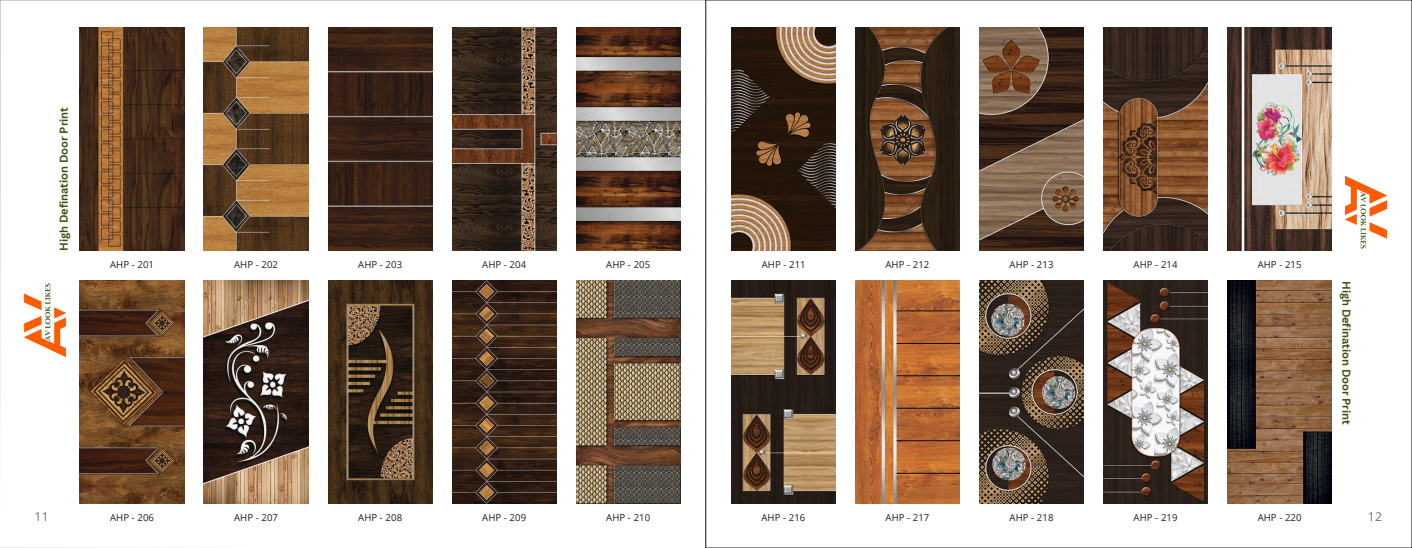
<style>
.page{position:relative;width:1412px;height:548px;background:#fff}
.page>*{position:absolute;margin:0;border:0;box-sizing:border-box;transform-origin:0 0}
.t1{font:12.25px "Open Sans";color:#6d6e70}
.t2{font:700 11.03px "Canva Sans";color:#3c5310}
.t3{font:9.62px "Open Sans";letter-spacing:.005em;color:#231f20}
</style>
<div class="page">
<svg style="left:0;top:0;width:705px;height:548px"></svg>
<img style="left:576px;top:281px;width:104px;height:223px">
<img style="left:452px;top:281px;width:104px;height:223px">
<img style="left:328px;top:281px;width:104px;height:223px">
<img style="left:204px;top:281px;width:104px;height:223px">
<img style="left:80px;top:281px;width:104px;height:223px">
<img style="left:576px;top:28px;width:104px;height:223px">
<img style="left:452px;top:28px;width:104px;height:223px">
<img style="left:204px;top:28px;width:104px;height:223px">
<img style="left:80px;top:28px;width:104px;height:223px">
<img style="left:328px;top:28px;width:104px;height:223px">
<img style="left:979px;top:28px;width:104px;height:223px">
<img style="left:1103px;top:28px;width:104px;height:223px">
<img style="left:855px;top:28px;width:104px;height:223px">
<img style="left:731px;top:28px;width:104px;height:223px">
<img style="left:855px;top:281px;width:104px;height:223px">
<img style="left:731px;top:281px;width:104px;height:223px">
<img style="left:979px;top:281px;width:104px;height:223px">
<img style="left:1103px;top:281px;width:104px;height:223px">
<img style="left:1227px;top:281px;width:104px;height:223px">
<img style="left:1227px;top:28px;width:104px;height:223px">
<img style="left:7px;top:274px;width:77px;height:89px">
<img style="left:1327px;top:170px;width:61px;height:81px">
<p class="t2" style="left:56px;top:251px;width:145px;rotate:-90deg">High Defination Door Print</p>
<p class="t3" style="left:110px;top:258px;width:45px">AHP - 201</p>
<p class="t3" style="left:234px;top:258px;width:45px">AHP - 202</p>
<p class="t3" style="left:358px;top:258px;width:45px">AHP - 203</p>
<p class="t3" style="left:482px;top:258px;width:45px">AHP - 204</p>
<p class="t3" style="left:606px;top:258px;width:45px">AHP - 205</p>
<p class="t3" style="left:762px;top:258px;width:45px">AHP - 211</p>
<p class="t3" style="left:885px;top:258px;width:45px">AHP - 212</p>
<p class="t3" style="left:1009px;top:258px;width:45px">AHP - 213</p>
<p class="t3" style="left:1133px;top:258px;width:45px">AHP - 214</p>
<p class="t3" style="left:1257px;top:258px;width:45px">AHP - 215</p>
<p class="t2" style="left:1354px;top:281px;width:145px;rotate:90deg">High Defination Door Print</p>
<p class="t1" style="left:35px;top:508px;width:16px">11</p>
<p class="t1" style="left:1368px;top:508px;width:16px">12</p>
<p class="t3" style="left:110px;top:511px;width:45px">AHP - 206</p>
<p class="t3" style="left:234px;top:511px;width:45px">AHP - 207</p>
<p class="t3" style="left:358px;top:511px;width:45px">AHP - 208</p>
<p class="t3" style="left:482px;top:511px;width:45px">AHP - 209</p>
<p class="t3" style="left:606px;top:511px;width:45px">AHP - 210</p>
<p class="t3" style="left:1257px;top:511px;width:45px">AHP - 220</p>
<p class="t3" style="left:761px;top:511px;width:45px">AHP - 216</p>
<p class="t3" style="left:885px;top:511px;width:45px">AHP - 217</p>
<p class="t3" style="left:1009px;top:511px;width:45px">AHP - 218</p>
<p class="t3" style="left:1133px;top:511px;width:45px">AHP - 219</p>
</div>
